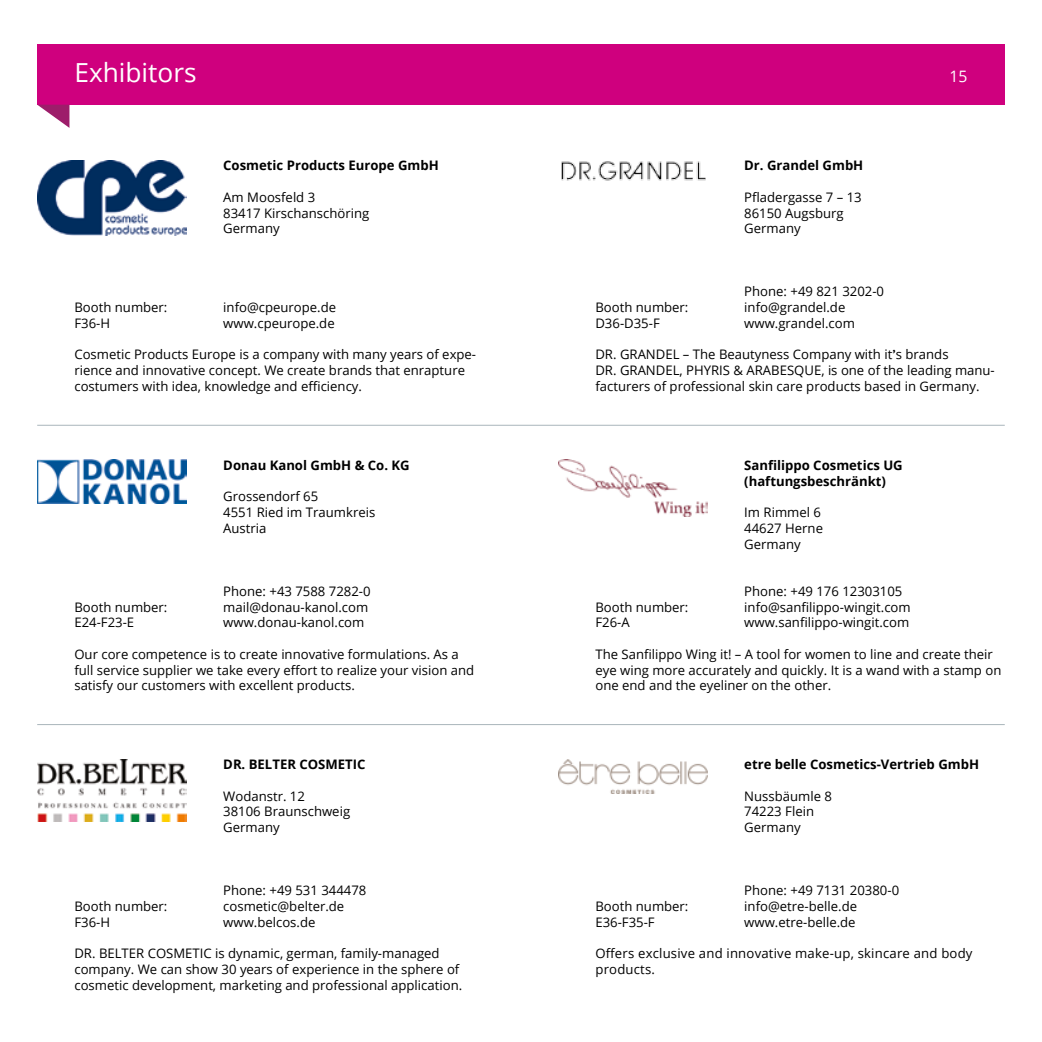
<style>
.page{position:relative;width:1042px;height:1042px;background:#fff}
.page>*{position:absolute;margin:0;border:0;box-sizing:border-box;transform-origin:0 0}
.t1{font:26.25px "Open Sans";color:#fff}
.t2{font:15.75px "Open Sans";color:#fff}
.t3{font:13.12px/15.8px "Open Sans";color:#000}
.t4{font:700 13.12px/15.8px "Open Sans";color:#000}
.s1{font-family:"Meta Pro"}
</style>
<div class="page">
<hr style="left:37px;top:425px;width:968px;height:1px;background:#a9b5bb">
<hr style="left:37px;top:724px;width:968px;height:1px;background:#a9b5bb">
<div style="left:37px;top:45px;width:968px;height:60px;background:#cf007e"></div>
<svg style="left:38px;top:105px;width:31px;height:23px"></svg>
<img style="left:561px;top:161px;width:145px;height:20px">
<img style="left:558px;top:460px;width:149px;height:56px">
<img style="left:558px;top:759px;width:149px;height:35px">
<img style="left:37px;top:161px;width:149px;height:74px">
<img style="left:37px;top:460px;width:149px;height:43px">
<img style="left:37px;top:759px;width:149px;height:62px">
<h1 class="t1" style="left:74px;top:55px;width:124px">Exhibitors</h1>
<p class="t2" style="left:949px;top:66px;width:20px">15</p>
<p class="t4" style="left:223px;top:157px;width:217px">Cosmetic Products Europe GmbH</p>
<p class="t3" style="left:223px;top:189px;width:148px">Am Moosfeld 3<br>83417 Kirschanschöring<br>Germany</p>
<p class="t3" style="left:74px;top:299px;width:95px">Booth number:</p>
<p class="t3" style="left:223px;top:299px;width:114px">info@cpeurope.de</p>
<p class="t3" style="left:74px;top:315px;width:37px">F36-H</p>
<p class="t3" style="left:223px;top:315px;width:113px">www.cpeurope.de</p>
<p class="t3" style="left:74px;top:346px;width:403px">Cosmetic Products Europe is a company with many years of expe&shy;rience and innovative concept. We create brands that enrapture costumers with idea, knowledge and efficiency.</p>
<p class="t4" style="left:223px;top:457px;width:188px">Donau Kanol GmbH &amp; Co. KG</p>
<p class="t3" style="left:223px;top:488px;width:154px">Grossendorf 65<br>4551 Ried im Traumkreis<br>Austria</p>
<p class="t3" style="left:223px;top:583px;width:149px">Phone: +43 7588 7282-0</p>
<p class="t3" style="left:74px;top:598px;width:95px">Booth number:</p>
<p class="t3" style="left:223px;top:598px;width:146px">mail@donau-kanol.com</p>
<p class="t3" style="left:74px;top:614px;width:61px">E24-F23-E</p>
<p class="t3" style="left:223px;top:614px;width:143px">www.donau-kanol.com</p>
<p class="t3" style="left:74px;top:646px;width:401px">Our core competence is to create innovative formulations. As a full service supplier we take every effort to realize your vision and satisfy our customers with excellent products.</p>
<p class="t4" style="left:223px;top:756px;width:144px">DR. BELTER COSMETIC</p>
<p class="t3" style="left:223px;top:787px;width:128px">Wodanstr. 12<br>38106 Braunschweig<br>Germany</p>
<p class="t3" style="left:223px;top:882px;width:145px">Phone: +49 531 344478</p>
<p class="t3" style="left:74px;top:898px;width:95px">Booth number:</p>
<p class="t3" style="left:223px;top:898px;width:122px">cosmetic@belter.de</p>
<p class="t3" style="left:74px;top:913px;width:37px">F36-H</p>
<p class="t3" style="left:223px;top:913px;width:94px">www.belcos.de</p>
<p class="t3" style="left:74px;top:945px;width:389px">DR. BELTER COSMETIC is dynamic, german, family-managed company. We can show 30 years of experience in the sphere of cosmetic development, marketing and professional application.</p>
<p class="t4" style="left:744px;top:157px;width:121px">Dr. Grandel GmbH</p>
<p class="t3" style="left:744px;top:189px;width:119px">Pfladergasse 7 – 13<br>86150 Augsburg<br>Germany</p>
<p class="t3" style="left:744px;top:283px;width:141px">Phone: +49 821 3202-0</p>
<p class="t3" style="left:595px;top:299px;width:95px">Booth number:</p>
<p class="t3" style="left:744px;top:299px;width:103px">info@grandel.de</p>
<p class="t3" style="left:595px;top:315px;width:66px">D36-D35-F</p>
<p class="t3" style="left:744px;top:315px;width:112px">www.grandel.com</p>
<p class="t3" style="left:595px;top:346px;width:401px">DR. GRANDEL – The Beautyness Company with it<span class="s1">ʼ</span>s brands<br>DR. GRANDEL, PHYRIS &amp; ARABESQUE, is one of the leading manu&shy;facturers of professional skin care products based in Germany.</p>
<p class="t4" style="left:744px;top:457px;width:160px">Sanfilippo Cosmetics UG (haftungsbeschränkt)</p>
<p class="t3" style="left:744px;top:504px;width:80px">Im Rimmel 6<br>44627 Herne<br>Germany</p>
<p class="t3" style="left:744px;top:583px;width:160px">Phone: +49 176 12303105</p>
<p class="t3" style="left:595px;top:598px;width:95px">Booth number:</p>
<p class="t3" style="left:744px;top:598px;width:168px">info@sanfilippo-wingit.com</p>
<p class="t3" style="left:595px;top:614px;width:36px">F26-A</p>
<p class="t3" style="left:744px;top:614px;width:167px">www.sanfilippo-wingit.com</p>
<p class="t3" style="left:595px;top:646px;width:407px">The Sanfilippo Wing it! – A tool for women to line and create their eye wing more accurately and quickly. It is a wand with a stamp on one end and the eyeliner on the other.</p>
<p class="t4" style="left:744px;top:756px;width:236px">etre belle Cosmetics-Vertrieb GmbH</p>
<p class="t3" style="left:744px;top:787px;width:89px">Nussbäumle 8<br>74223 Flein<br>Germany</p>
<p class="t3" style="left:744px;top:882px;width:156px">Phone: +49 7131 20380-0</p>
<p class="t3" style="left:595px;top:898px;width:95px">Booth number:</p>
<p class="t3" style="left:744px;top:898px;width:114px">info@etre-belle.de</p>
<p class="t3" style="left:595px;top:913px;width:61px">E36-F35-F</p>
<p class="t3" style="left:744px;top:913px;width:113px">www.etre-belle.de</p>
<p class="t3" style="left:595px;top:945px;width:379px">Offers exclusive and innovative make-up, skincare and body products.</p>
</div>
